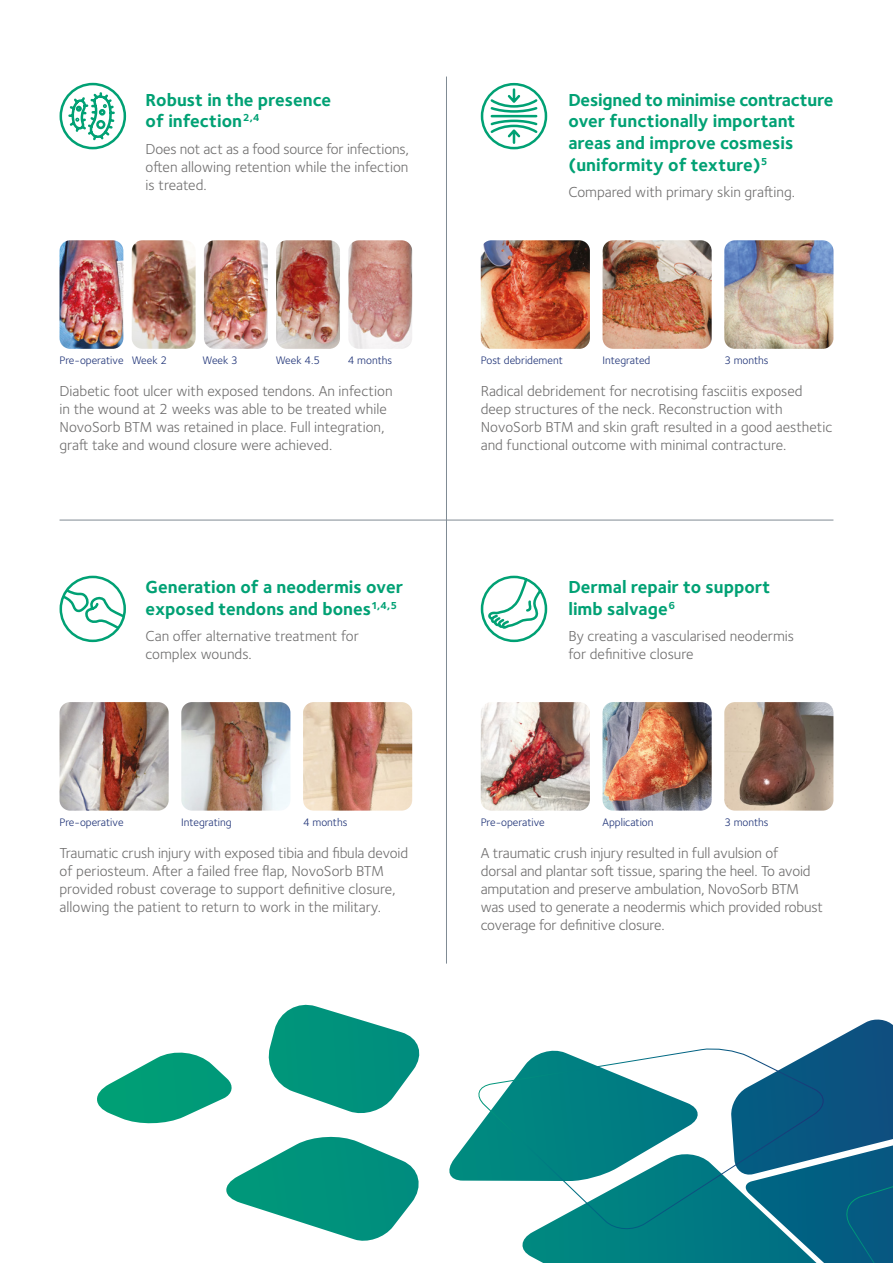
<style>
.page{position:relative;width:893px;height:1263px;background:#fff}
.page>*{position:absolute;margin:0;border:0;box-sizing:border-box;transform-origin:0 0}
.t1{font:700 18px/21.6px "Foundry Sterling";color:#00a174}
.t2{font:15px/18px "Foundry Sterling";color:#706f6f}
.t3{font:11.25px "Foundry Sterling";color:#1d3176}
</style>
<div class="page">
<hr style="left:446px;top:77px;width:1px;height:886px;background:#808b94">
<hr style="left:60px;top:520px;width:773px;height:1px;background:#808b94">
<img style="left:60px;top:240px;width:63px;height:109px">
<img style="left:132px;top:240px;width:64px;height:109px;border-radius:11px">
<img style="left:204px;top:240px;width:64px;height:109px">
<img style="left:276px;top:240px;width:64px;height:109px">
<img style="left:348px;top:240px;width:64px;height:109px">
<img style="left:481px;top:240px;width:109px;height:109px">
<img style="left:60px;top:702px;width:109px;height:109px">
<img style="left:481px;top:702px;width:109px;height:109px">
<img style="left:602px;top:240px;width:110px;height:109px">
<img style="left:181px;top:702px;width:109px;height:109px">
<img style="left:602px;top:702px;width:110px;height:109px">
<img style="left:724px;top:240px;width:109px;height:109px">
<img style="left:303px;top:702px;width:109px;height:109px">
<img style="left:724px;top:702px;width:109px;height:109px">
<svg style="left:480px;top:82px;width:68px;height:68px"></svg>
<div style="left:60px;top:576px;width:66px;height:66px;border:3px solid #00a174;border-radius:50%"></div>
<svg style="left:60px;top:587px;width:66px;height:44px"></svg>
<svg style="left:480px;top:575px;width:68px;height:68px"></svg>
<svg style="left:59px;top:82px;width:68px;height:68px"></svg>
<svg style="left:226px;top:1136px;width:193px;height:105px"></svg>
<svg style="left:268px;top:1004px;width:152px;height:110px"></svg>
<svg style="left:97px;top:1052px;width:135px;height:72px"></svg>
<svg style="left:449px;top:1019px;width:444px;height:244px"></svg>
<p class="t1" style="left:146px;top:90px;width:187px">Robust in the presence of infection<sup>2,4</sup></p>
<p class="t2" style="left:146px;top:140px;width:265px;text-align:justify">Does not act as a food source for infections, often allowing retention while the infection is treated.</p>
<p class="t1" style="left:568px;top:90px;width:267px">Designed to minimise contracture over functionally important areas and improve cosmesis (uniformity of texture)<sup>5</sup></p>
<p class="t2" style="left:568px;top:183px;width:228px">Compared with primary skin grafting.</p>
<p class="t3" style="left:60px;top:354px;width:109px">Pre-operative Week 2</p>
<p class="t3" style="left:203px;top:354px;width:37px">Week 3</p>
<p class="t3" style="left:276px;top:354px;width:46px">Week 4.5</p>
<p class="t3" style="left:348px;top:354px;width:46px">4 months</p>
<p class="t3" style="left:481px;top:354px;width:84px">Post debridement</p>
<p class="t3" style="left:602px;top:354px;width:49px">Integrated</p>
<p class="t3" style="left:724px;top:354px;width:46px">3 months</p>
<p class="t2" style="left:60px;top:382px;width:335px">Diabetic foot ulcer with exposed tendons. An infection in the wound at 2 weeks was able to be treated while NovoSorb BTM was retained in place. Full integration, graft take and wound closure were achieved.</p>
<p class="t2" style="left:481px;top:382px;width:353px">Radical debridement for necrotising fasciitis exposed deep structures of the neck. Reconstruction with NovoSorb BTM and skin graft resulted in a good aesthetic and functional outcome with minimal contracture.</p>
<p class="t1" style="left:146px;top:577px;width:259px">Generation of a neodermis over exposed tendons and bones<sup>1,4,5</sup></p>
<p class="t2" style="left:146px;top:627px;width:215px">Can offer alternative treatment for complex wounds.</p>
<p class="t1" style="left:568px;top:577px;width:204px">Dermal repair to support limb salvage<sup>6</sup></p>
<p class="t2" style="left:568px;top:627px;width:227px">By creating a vascularised neodermis for definitive closure</p>
<p class="t3" style="left:181px;top:815px;width:52px">Integrating</p>
<p class="t3" style="left:602px;top:815px;width:52px">Application</p>
<p class="t3" style="left:303px;top:815px;width:46px">4 months</p>
<p class="t3" style="left:724px;top:815px;width:46px">3 months</p>
<p class="t3" style="left:60px;top:815px;width:66px">Pre-operative</p>
<p class="t3" style="left:481px;top:815px;width:66px">Pre-operative</p>
<p class="t2" style="left:60px;top:844px;width:350px">Traumatic crush injury with exposed tibia and fibula devoid of periosteum. After a failed free flap, NovoSorb BTM provided robust coverage to support definitive closure, allowing the patient to return to work in the military.</p>
<p class="t2" style="left:481px;top:844px;width:344px">A traumatic crush injury resulted in full avulsion of<br>dorsal and plantar soft tissue, sparing the heel. To avoid amputation and preserve ambulation, NovoSorb BTM was used to generate a neodermis which provided robust coverage for definitive closure.</p>
</div>
